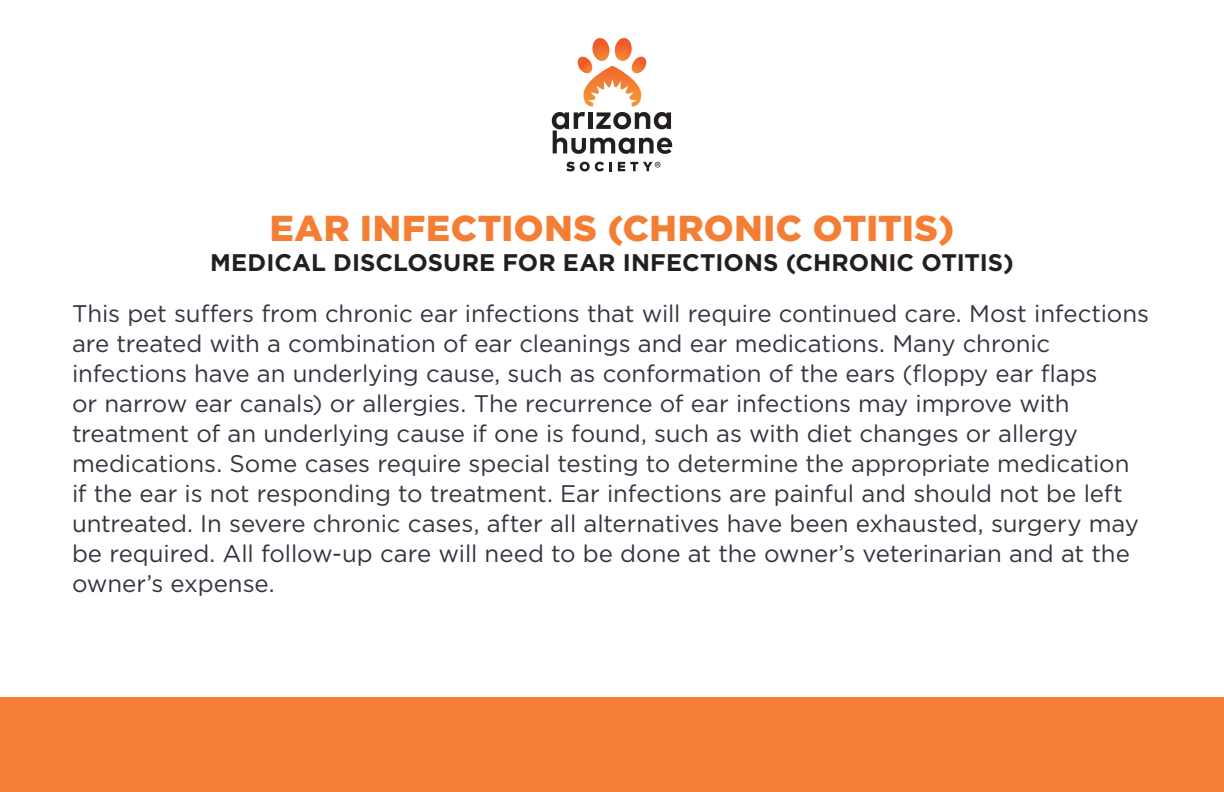
<style>
.page{position:relative;width:1224px;height:792px;background:#fff}
.page>*{position:absolute;margin:0;border:0;box-sizing:border-box;transform-origin:0 0}
.t1{font:900 36px "Gotham";letter-spacing:.015em;color:#f47f34}
.t2{font:24px/30px "Gotham";letter-spacing:-.005em;color:#323640}
.t3{font:700 24px "Gotham";color:#231f20}
</style>
<div class="page">
<svg style="left:552px;top:38px;width:120px;height:116px"></svg>
<svg style="left:566px;top:162px;width:46px;height:9px"></svg>
<svg style="left:618px;top:162px;width:43px;height:9px"></svg>
<div style="left:0;top:698px;width:1224px;height:94px;background:#f47f34"></div>
<p class="t1" style="left:270px;top:203px;width:686px">EAR INFECTIONS (CHRONIC OTITIS)</p>
<p class="t3" style="left:210px;top:247px;width:805px">MEDICAL DISCLOSURE FOR EAR INFECTIONS (CHRONIC OTITIS)</p>
<p class="t2" style="left:72px;top:298px;width:1079px">This pet suffers from chronic ear infections that will require continued care. Most infections are treated with a combination of ear cleanings and ear medications. Many chronic infections have an underlying cause, such as conformation of the ears (floppy ear flaps<br>or narrow ear canals) or allergies. The recurrence of ear infections may improve with treatment of an underlying cause if one is found, such as with diet changes or allergy medications. Some cases require special testing to determine the appropriate medication if the ear is not responding to treatment. Ear infections are painful and should not be left untreated. In severe chronic cases, after all alternatives have been exhausted, surgery may be required. All follow-up care will need to be done at the owner’s veterinarian and at the owner’s expense.</p>
</div>
